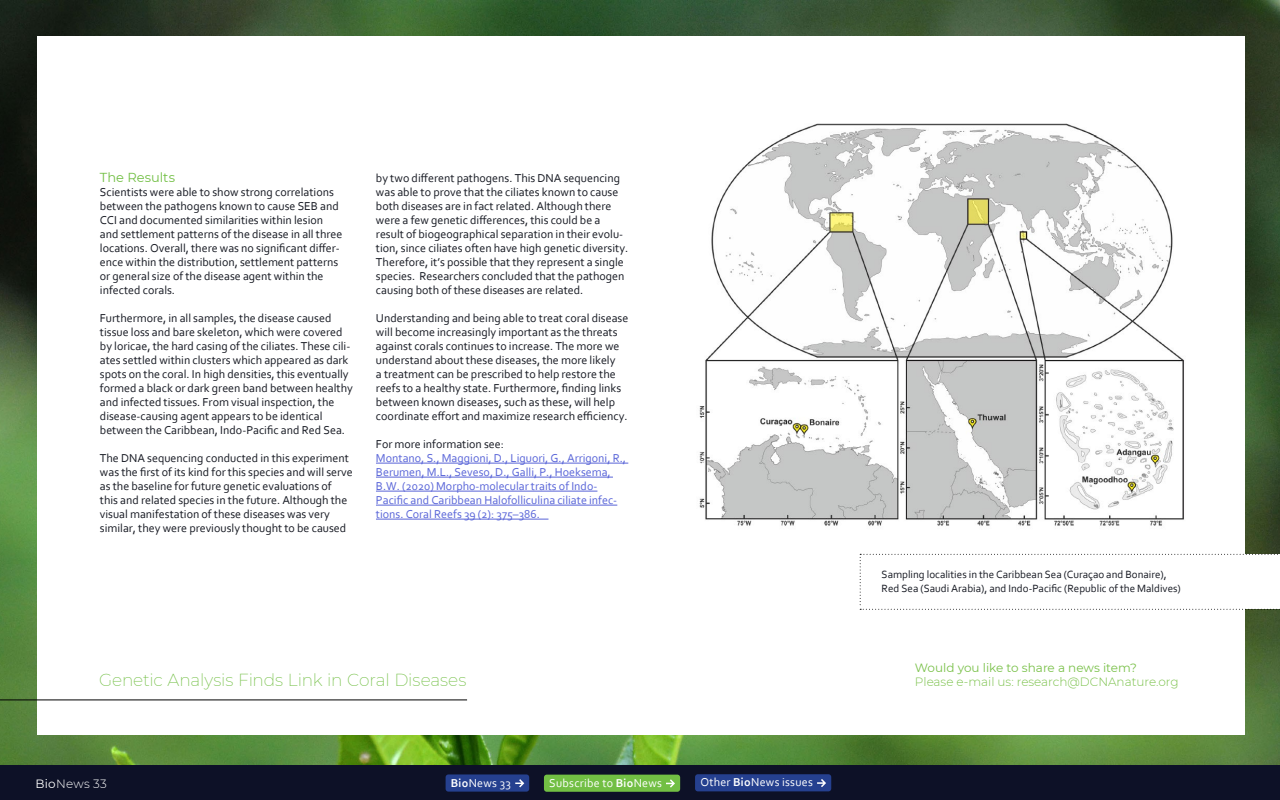
<style>
.page{position:relative;width:1280px;height:800px;background:#fff}
.page>*{position:absolute;margin:0;border:0;box-sizing:border-box;transform-origin:0 0}
.t1{font:200 17px "Montserrat";letter-spacing:-.01em;color:#72bf44}
.t2{font:13px "Montserrat";color:#72bf44}
.t3{font:12px/14px "Corbel";color:#171a23}
.t4{font:12px/14px "Corbel";color:#5864d8}
.t5{font:12px "Corbel";letter-spacing:.02em;color:#fff}
.t6{font:300 12px "Montserrat";color:#7ac14a}
.t7{font:12px "Montserrat";color:#7ac14a}
.t8{font:300 12px "Montserrat";letter-spacing:.02em;color:#fff}
.t9{font:11px/14px "Corbel";color:#171a23}
.s1{font-weight:400}
.s2{font-weight:700}
</style>
<div class="page">
<img style="left:0;top:0;width:1280px;height:765px">
<div style="left:37px;top:36px;width:1208px;height:699px;background:#fff"></div>
<div style="left:0;top:765px;width:1280px;height:35px;background:#0d1127"></div>
<hr style="left:376px;top:463px;width:252px;height:1px;background:#5864d8">
<hr style="left:376px;top:477px;width:237px;height:1px;background:#5864d8">
<hr style="left:376px;top:491px;width:221px;height:1px;background:#5864d8">
<hr style="left:376px;top:505px;width:241px;height:1px;background:#5864d8">
<hr style="left:376px;top:519px;width:172px;height:1px;background:#5864d8">
<hr style="left:0;top:699px;width:467px;height:1px;background:#000">
<img style="left:699px;top:123px;width:485px;height:403px">
<svg style="left:860px;top:554px;width:420px;height:56px"></svg>
<div style="left:695px;top:774px;width:136px;height:17px;background:#25408f;border-radius:3px"></div>
<svg style="left:817px;top:779px;width:9px;height:8px"></svg>
<div style="left:544px;top:775px;width:136px;height:17px;background:#72bf44;border-radius:3px"></div>
<svg style="left:666px;top:779px;width:9px;height:9px"></svg>
<div style="left:446px;top:774px;width:83px;height:18px;background:#25408f;border-radius:3px"></div>
<svg style="left:515px;top:779px;width:9px;height:8px"></svg>
<p class="t2" style="left:100px;top:168px;width:77px">The Results</p>
<p class="t3" style="left:100px;top:185px;width:244px">Scientists were able to show strong correlations between the pathogens known to cause SEB and CCI and documented similarities within lesion and settlement patterns of the disease in all three locations. Overall, there was no significant differ&shy;ence within the distribution, settlement patterns or general size of the disease agent within the infected corals.</p>
<p class="t3" style="left:100px;top:311px;width:254px">Furthermore, in all samples, the disease caused tissue loss and bare skeleton, which were covered by loricae, the hard casing of the ciliates. These cili&shy;ates settled within clusters which appeared as dark spots on the coral. In high densities, this eventually formed a black or dark green band between healthy and infected tissues. From visual inspection, the disease-causing agent appears to be identical between the Caribbean, Indo-Pacific and Red Sea.</p>
<p class="t3" style="left:100px;top:451px;width:254px">The DNA sequencing conducted in this experiment was the first of its kind for this species and will serve as the baseline for future genetic evaluations of this and related species in the future. Although the visual manifestation of these diseases was very similar, they were previously thought to be caused</p>
<p class="t3" style="left:376px;top:171px;width:254px">by two different pathogens. This DNA sequencing was able to prove that the ciliates known to cause both diseases are in fact related. Although there were a few genetic differences, this could be a result of biogeographical separation in their evolu&shy;tion, since ciliates often have high genetic diversity.<br>Therefore, it’s possible that they represent a single species. Researchers concluded that the pathogen causing both of these diseases are related.</p>
<p class="t3" style="left:376px;top:311px;width:254px">Understanding and being able to treat coral disease will become increasingly important as the threats against corals continues to increase. The more we understand about these diseases, the more likely<br>a treatment can be prescribed to help restore the reefs to a healthy state. Furthermore, finding links between known diseases, such as these, will help coordinate effort and maximize research efficiency.</p>
<p class="t3" style="left:376px;top:437px;width:130px">For more information see:</p>
<p class="t4" style="left:376px;top:451px;width:252px">Montano, S., Maggioni, D., Liguori, G., Arrigoni, R., Berumen, M.L., Seveso, D., Galli, P., Hoeksema, B.W. (2020) Morpho-molecular traits of Indo-Pacific and Caribbean Halofolliculina ciliate infec&shy;tions. Coral Reefs 39 (2): 375–386.</p>
<p class="t9" style="left:882px;top:567px;width:301px">Sampling localities in the Caribbean Sea (Curaçao and Bonaire),<br>Red Sea (Saudi Arabia), and Indo-Pacific (Republic of the Maldives)</p>
<p class="t7" style="left:915px;top:660px;width:224px">Would you like to share a news item?</p>
<h1 class="t1" style="left:99px;top:669px;width:369px">Genetic Analysis Finds Link in Coral Diseases</h1>
<p class="t6" style="left:915px;top:674px;width:265px">Please e-mail us: research@DCNAnature.org</p>
<p class="t8" style="left:36px;top:776px;width:73px"><span class="s1">Bio</span>News 33</p>
<p class="t5" style="left:451px;top:775px;width:62px"><span class="s2">Bio</span>News 33</p>
<p class="t5" style="left:549px;top:775px;width:114px">Subscribe to <span class="s2">Bio</span>News</p>
<p class="t5" style="left:700px;top:775px;width:114px">Other <span class="s2">Bio</span>News issues</p>
</div>
